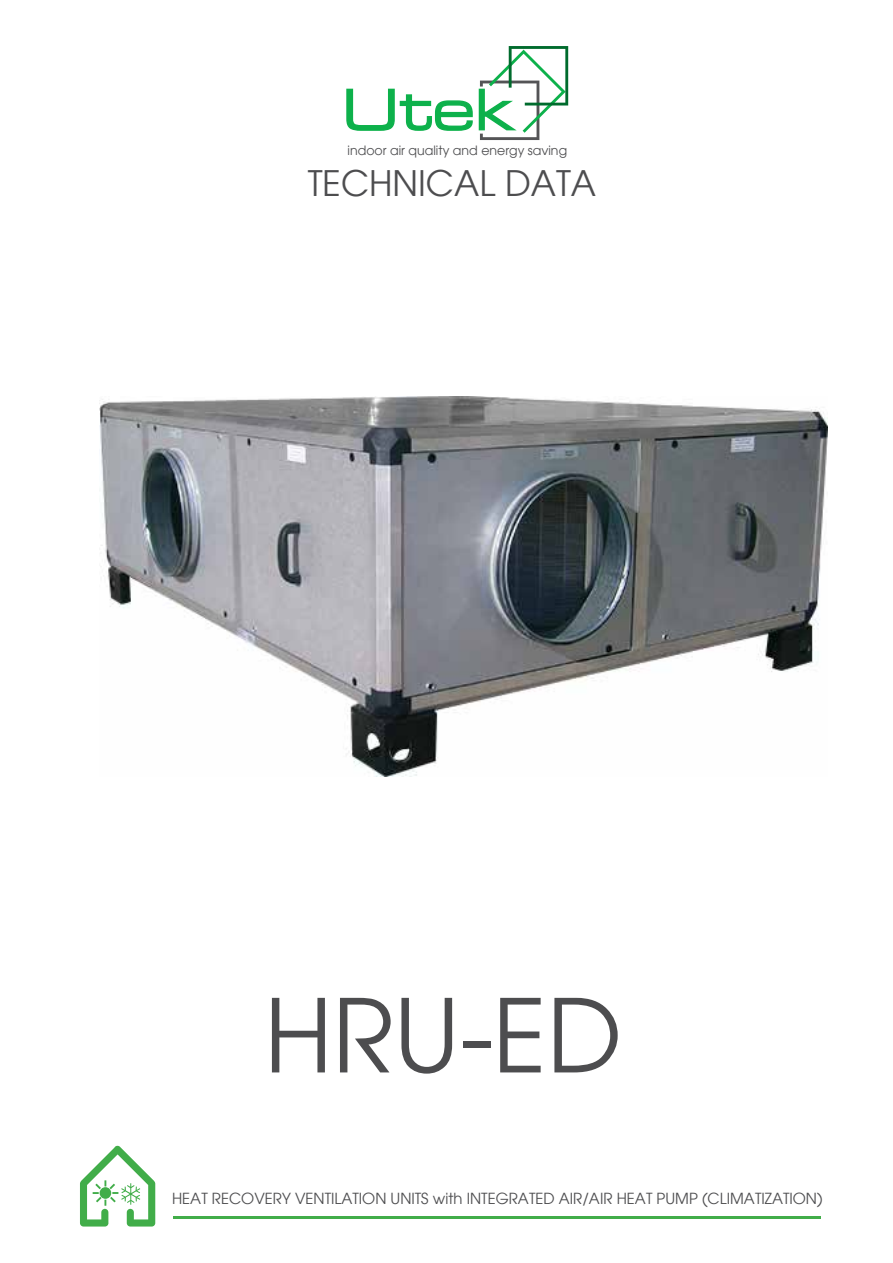
<style>
.page{position:relative;width:893px;height:1263px;background:#fff}
.page>*{position:absolute;margin:0;border:0;box-sizing:border-box;transform-origin:0 0}
.t1{font:100.5px "Avant Garde";color:#4d4d4f}
.t2{font:34.5px "Avant Garde";color:#4d4d4f}
.t3{font:15px "Avant Garde";color:#4d4d4f}
.t4{font:12.6px "Avant Garde";color:#4d4d4f}
</style>
<div class="page">
<hr style="left:173px;top:1216px;width:647px;height:3px;background:#41ad49">
<svg style="left:80px;top:1145px;width:75px;height:81px"></svg>
<svg style="left:346px;top:89px;width:127px;height:42px"></svg>
<svg style="left:479px;top:46px;width:89px;height:94px"></svg>
<img style="left:99px;top:397px;width:728px;height:380px">
<p class="t4" style="left:347px;top:143px;width:221px">indoor air quality and energy saving</p>
<h2 class="t2" style="left:308px;top:163px;width:290px">TECHNICAL DATA</h2>
<h1 class="t1" style="left:264px;top:975px;width:359px">HRU-ED</h1>
<p class="t3" style="left:172px;top:1190px;width:652px">HEAT RECOVERY VENTILATION UNITS with INTEGRATED AIR/AIR HEAT PUMP (CLIMATIZATION)</p>
</div>
